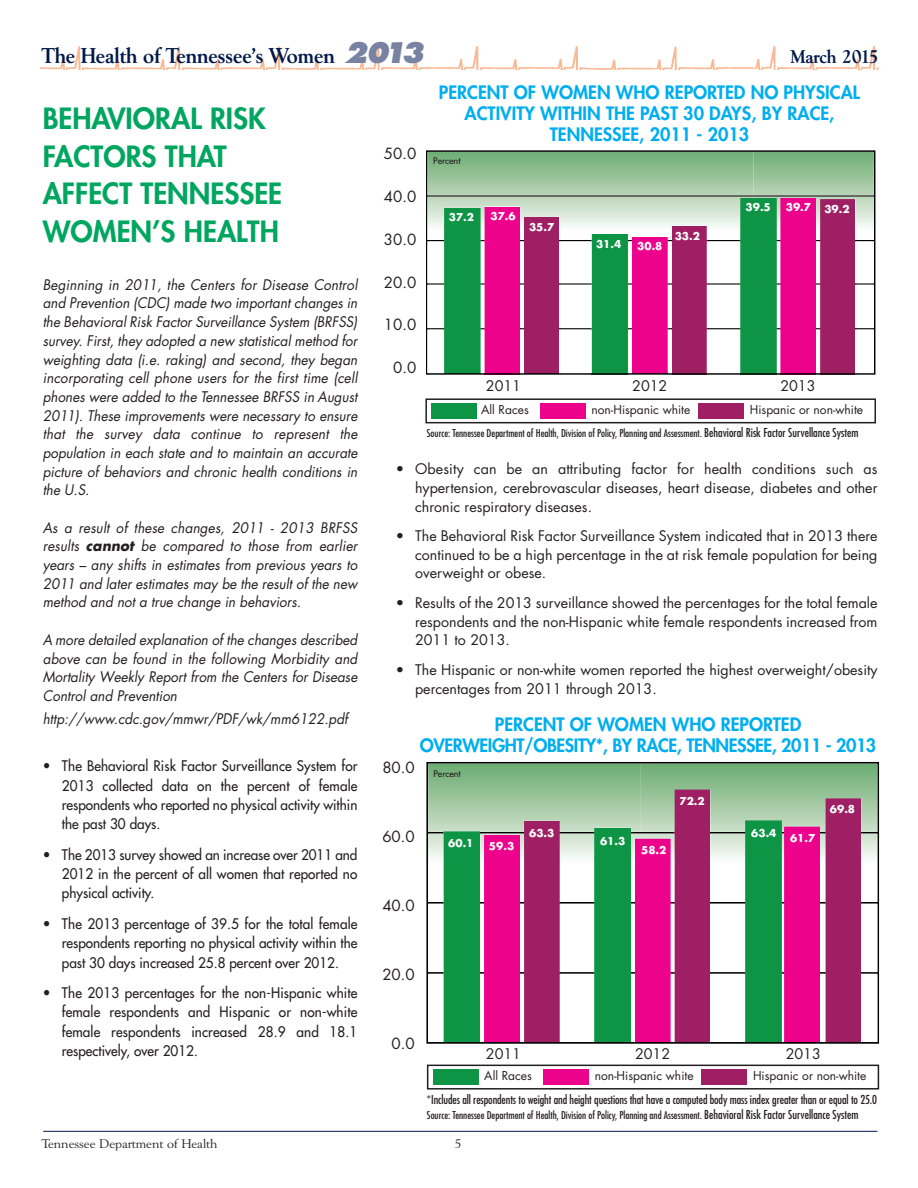
<style>
.page{position:relative;width:918px;height:1188px;background:#fff}
.page>*{position:absolute;margin:0;border:0;box-sizing:border-box;transform-origin:0 0}
.t1{font:800 28.5px/37.5px "Futura";color:#00a65f}
.t2{font:700 20.85px "Goudy Serial";color:#001949}
.t3{font:800 18px/21px "Futura";color:#00aeef;text-align:center}
.t4{font:800 18px/21px "Futura";letter-spacing:-.025em;color:#00aeef;text-align:center}
.t5{font:700 17.85px "Goudy Serial";color:#001949}
.t6{font:15px "Futura";color:#231f20}
.t7{font:italic 14.25px/18.8px "Futura";color:#231f20;text-align:justify;scale:.95 1}
.t8{font:14.25px/18.8px "Futura";color:#231f20;text-align:justify}
.t9{font:14.25px/19.4px "Futura";color:#231f20;text-align:justify;scale:.95 1}
.t10{font:12.15px "Goudy Serial";color:#231f20;scale:1.11 1}
.t11{font:condensed 12px "Futura";letter-spacing:-.01em;color:#231f20}
.t12{font:12px "Futura";color:#231f20}
.t13{font:condensed 10.5px "Futura";color:#231f20}
.t14{font:700 10.5px "Futura";color:#fff}
.t15{font:9px "Futura";color:#231f20}
.s1{font-family:"Futura";font-weight:800;font-style:italic;font-size:27.75px;color:#7882a3}
.s2{font-weight:700}
.s3{font-size:12px}
</style>
<div class="page">
<img style="left:40px;top:47px;width:838px;height:23px">
<hr style="left:43px;top:1131px;width:835px;height:1px;background:#001949">
<div style="left:426px;top:150px;width:449px;height:225px;border:1px solid #000"></div>
<img style="left:427px;top:152px;width:447px;height:221px">
<div style="left:426px;top:762px;width:453px;height:282px;border:2px solid #000"></div>
<img style="left:428px;top:764px;width:449px;height:278px">
<div style="left:425px;top:398px;width:451px;height:25px;border:2px solid #231f20"></div>
<div style="left:431px;top:403px;width:46px;height:16px;background:#0d9444"></div>
<div style="left:540px;top:403px;width:46px;height:16px;background:#ed028c"></div>
<div style="left:698px;top:403px;width:46px;height:16px;background:#9e1f63"></div>
<div style="left:427px;top:1065px;width:452px;height:25px;border:2px solid #231f20"></div>
<div style="left:433px;top:1069px;width:45px;height:16px;background:#0d9444"></div>
<div style="left:543px;top:1069px;width:46px;height:16px;background:#ed028c"></div>
<div style="left:701px;top:1069px;width:46px;height:16px;background:#9e1f63"></div>
<h2 class="t2" style="left:42px;top:40px;width:384px">The Health of Tennessee’s Women <span class="s1">2013</span></h2>
<p class="t5" style="left:791px;top:44px;width:90px">March 2015</p>
<h1 class="t1" style="left:43px;top:102px;width:241px">BEHAVIORAL RISK<br>FACTORS THAT<br>AFFECT TENNESSEE<br>WOMEN’S HEALTH</h1>
<p class="t7" style="left:43px;top:276px;width:333px">Beginning in 2011, the Centers for Disease Control and Prevention (CDC) made two important changes in the Behavioral Risk Factor Surveillance System (BRFSS) survey. First, they adopted a new statistical method for weighting data (i.e. raking) and second, they began incorporating cell phone users for the first time (cell phones were added to the Tennessee BRFSS in August 2011). These improvements were necessary to ensure that the survey data continue to represent the population in each state and to maintain an accurate picture of behaviors and chronic health conditions in the U.S.</p>
<p class="t7" style="left:43px;top:519px;width:333px">As a result of these changes, 2011 - 2013 BRFSS results <span class="s2">cannot</span> be compared to those from earlier years – any shifts in estimates from previous years to 2011 and later estimates may be the result of the new method and not a true change in behaviors.</p>
<p class="t7" style="left:43px;top:631px;width:333px">A more detailed explanation of the changes described above can be found in the following Morbidity and Mortality Weekly Report from the Centers for Disease Control and Prevention</p>
<p class="t7" style="left:43px;top:711px;width:323px">http://www.cdc.gov/mmwr/PDF/wk/mm6122.pdf</p>
<p class="t9" style="left:62px;top:757px;width:313px;text-indent:-19px">• The Behavioral Risk Factor Surveillance System for 2013 collected data on the percent of female respondents who reported no physical activity within the past 30 days.</p>
<p class="t9" style="left:62px;top:846px;width:313px;text-indent:-19px">• The 2013 survey showed an increase over 2011 and 2012 in the percent of all women that reported no physical activity.</p>
<p class="t9" style="left:62px;top:915px;width:313px;text-indent:-19px">• The 2013 percentage of 39.5 for the total female respondents reporting no physical activity within the past 30 days increased 25.8 percent over 2012.</p>
<p class="t9" style="left:62px;top:984px;width:313px;text-indent:-19px">• The 2013 percentages for the non-Hispanic white female respondents and Hispanic or non-white female respondents increased 28.9 and 18.1 respectively, over 2012.</p>
<p class="t6" style="left:384px;top:147px;width:34px">50.0</p>
<p class="t6" style="left:384px;top:190px;width:34px">40.0</p>
<p class="t6" style="left:384px;top:233px;width:34px">30.0</p>
<p class="t6" style="left:384px;top:275px;width:34px">20.0</p>
<p class="t6" style="left:384px;top:318px;width:34px">10.0</p>
<p class="t6" style="left:393px;top:361px;width:25px">0.0</p>
<p class="t3" style="left:439px;top:83px;width:423px">PERCENT OF WOMEN WHO REPORTED NO PHYSICAL<br>ACTIVITY WITHIN THE PAST 30 DAYS, BY RACE,<br>TENNESSEE, 2011 - 2013</p>
<p class="t15" style="left:433px;top:156px;width:29px">Percent</p>
<p class="t14" style="left:449px;top:213px;width:27px">37.2</p>
<p class="t14" style="left:491px;top:212px;width:27px">37.6</p>
<p class="t14" style="left:529px;top:222px;width:27px">35.7</p>
<p class="t14" style="left:596px;top:240px;width:27px">31.4</p>
<p class="t14" style="left:637px;top:242px;width:27px">30.8</p>
<p class="t14" style="left:675px;top:231px;width:27px">33.2</p>
<p class="t14" style="left:746px;top:202px;width:27px">39.5</p>
<p class="t14" style="left:786px;top:202px;width:27px">39.7</p>
<p class="t14" style="left:824px;top:204px;width:27px">39.2</p>
<p class="t8" style="left:486px;top:378px;width:37px">2011</p>
<p class="t8" style="left:632px;top:378px;width:37px">2012</p>
<p class="t8" style="left:780px;top:377px;width:37px">2013</p>
<p class="t12" style="left:481px;top:404px;width:49px">All Races</p>
<p class="t12" style="left:592px;top:404px;width:100px">non-Hispanic white</p>
<p class="t12" style="left:750px;top:404px;width:115px">Hispanic or non-white</p>
<p class="t13" style="left:427px;top:428px;width:433px">Source: Tennessee Department of Health, Division of Policy, Planning and Assessment. <span class="s3">Behavioral Risk Factor Survellance System</span></p>
<p class="t8" style="left:415px;top:461px;width:464px;text-indent:-19px">• Obesity can be an attributing factor for health conditions such as hypertension, cerebrovascular diseases, heart disease, diabetes and other chronic respiratory diseases.</p>
<p class="t8" style="left:415px;top:528px;width:464px;text-indent:-19px">• The Behavioral Risk Factor Surveillance System indicated that in 2013 there continued to be a high percentage in the at risk female population for being overweight or obese.</p>
<p class="t8" style="left:415px;top:595px;width:464px;text-indent:-19px">• Results of the 2013 surveillance showed the percentages for the total female respondents and the non-Hispanic white female respondents increased from 2011 to 2013.</p>
<p class="t8" style="left:415px;top:661px;width:464px;text-indent:-19px">• The Hispanic or non-white women reported the highest overweight/obesity percentages from 2011 through 2013.</p>
<p class="t4" style="left:420px;top:715px;width:458px">PERCENT OF WOMEN WHO REPORTED<br>OVERWEIGHT/OBESITY*, BY RACE, TENNESSEE, 2011 - 2013</p>
<p class="t6" style="left:382px;top:761px;width:34px">80.0</p>
<p class="t15" style="left:434px;top:769px;width:29px">Percent</p>
<p class="t6" style="left:382px;top:830px;width:34px">60.0</p>
<p class="t6" style="left:382px;top:899px;width:34px">40.0</p>
<p class="t14" style="left:448px;top:839px;width:27px">60.1</p>
<p class="t14" style="left:489px;top:841px;width:27px">59.3</p>
<p class="t14" style="left:529px;top:828px;width:27px">63.3</p>
<p class="t6" style="left:382px;top:968px;width:34px">20.0</p>
<p class="t14" style="left:600px;top:836px;width:27px">61.3</p>
<p class="t14" style="left:680px;top:796px;width:27px">72.2</p>
<p class="t14" style="left:641px;top:845px;width:27px">58.2</p>
<p class="t14" style="left:751px;top:828px;width:27px">63.4</p>
<p class="t14" style="left:790px;top:833px;width:27px">61.7</p>
<p class="t14" style="left:830px;top:805px;width:27px">69.8</p>
<p class="t6" style="left:392px;top:1037px;width:25px">0.0</p>
<p class="t8" style="left:486px;top:1046px;width:37px">2011</p>
<p class="t8" style="left:635px;top:1046px;width:37px">2012</p>
<p class="t8" style="left:786px;top:1045px;width:37px">2013</p>
<p class="t12" style="left:484px;top:1070px;width:49px">All Races</p>
<p class="t12" style="left:595px;top:1070px;width:100px">non-Hispanic white</p>
<p class="t12" style="left:753px;top:1070px;width:115px">Hispanic or non-white</p>
<p class="t11" style="left:427px;top:1094px;width:452px">*Includes all respondents to weight and height questions that have a computed body mass index greater than or equal to 25.0</p>
<p class="t13" style="left:427px;top:1111px;width:433px">Source: Tennessee Department of Health, Division of Policy, Planning and Assessment. <span class="s3">Behavioral Risk Factor Survellance System</span></p>
<p class="t10" style="left:42px;top:1135px;width:159px">Tennessee Department of Health</p>
<p class="t10" style="left:455px;top:1135px;width:8px">5</p>
</div>
